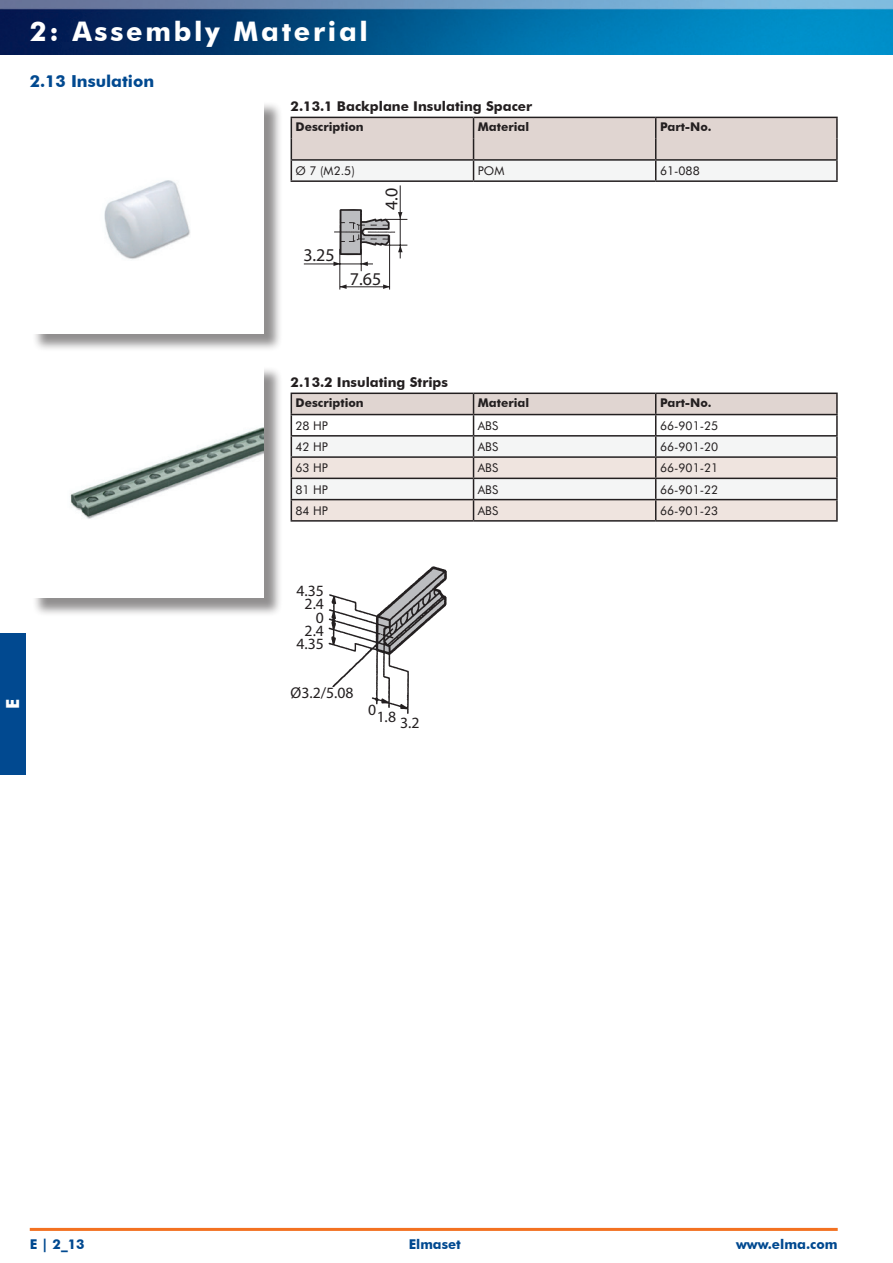
<style>
.page{position:relative;width:893px;height:1263px;background:#fff}
.page>*{position:absolute;margin:0;border:0;box-sizing:border-box;transform-origin:0 0}
.t1{font:700 27px "Futura BT";letter-spacing:.1em;color:#fff}
.t2{font:18px "Myriad Pro";color:#231f20}
.t3{font:700 18px "Futura BT";color:#fff}
._2_Titel_Assembly_Ma{font:700 16.5px "Futura BT";color:#014990}
.t4{font:15.75px/13.4px "Myriad Pro";color:#231f20;text-align:right}
._2__Untertitel_Assem{font:700 13.5px "Futura BT";color:#231f20}
.t5{font:700 13.5px "Futura BT";color:#014990}
.Tabelle{font:700 12px "Futura BT";color:#231f20}
.Part-no{font:12px "Futura BT";color:#231f20}
.Tabelle-2{font:12px "Futura BT";color:#231f20}
</style>
<div class="page">
<hr style="left:30px;top:1228px;width:808px;height:3px;background:#f37121">
<div style="left:0;top:634px;width:26px;height:141px;background:#014990"></div>
<img style="left:0;top:0;width:893px;height:54px">
<svg style="left:291px;top:117px;width:547px;height:63px"></svg>
<hr style="left:291px;top:180px;width:183px;height:2px;background:#231f20">
<hr style="left:474px;top:180px;width:182px;height:2px;background:#231f20">
<hr style="left:656px;top:180px;width:182px;height:2px;background:#231f20">
<svg style="left:291px;top:393px;width:547px;height:127px"></svg>
<hr style="left:836px;top:500px;width:2px;height:20px;background:#231f20">
<hr style="left:291px;top:520px;width:183px;height:2px;background:#231f20">
<hr style="left:474px;top:520px;width:182px;height:2px;background:#231f20">
<hr style="left:656px;top:520px;width:182px;height:2px;background:#231f20">
<hr style="left:339px;top:249px;width:1px;height:41px;background:#231f20">
<hr style="left:389px;top:235px;width:1px;height:55px;background:#231f20">
<hr style="left:304px;top:264px;width:69px;height:1px;background:#231f20">
<hr style="left:340px;top:286px;width:50px;height:1px;background:#231f20">
<hr style="left:400px;top:185px;width:1px;height:73px;background:#231f20">
<svg style="left:383px;top:284px;width:7px;height:5px"></svg>
<svg style="left:333px;top:209px;width:74px;height:62px"></svg>
<svg style="left:340px;top:284px;width:7px;height:5px"></svg>
<svg style="left:328px;top:566px;width:119px;height:148px"></svg>
<div style="left:32px;top:101px;width:251px;height:251px;background:#231f20;opacity:.5"></div>
<img style="left:32px;top:101px;width:232px;height:232px">
<div style="left:32px;top:366px;width:251px;height:251px;background:#231f20;opacity:.5"></div>
<img style="left:32px;top:366px;width:232px;height:232px">
<h1 class="t1" style="left:30px;top:15px;width:340px">2: Assembly Material</h1>
<p class="_2_Titel_Assembly_Ma" style="left:30px;top:71px;width:126px">2.13 Insulation</p>
<p class="_2__Untertitel_Assem" style="left:291px;top:98px;width:243px">2.13.1 Backplane Insulating Spacer</p>
<p class="Tabelle" style="left:296px;top:119px;width:70px">Description</p>
<p class="Tabelle" style="left:478px;top:119px;width:53px">Material</p>
<p class="Tabelle" style="left:660px;top:119px;width:53px">Part-No.</p>
<p class="Tabelle-2" style="left:296px;top:164px;width:61px">Ø 7 (M2.5)</p>
<p class="Tabelle-2" style="left:478px;top:164px;width:28px">POM</p>
<p class="Part-no" style="left:660px;top:164px;width:41px">61-088</p>
<p class="t2" style="left:303px;top:243px;width:33px">3.25</p>
<p class="t2" style="left:380px;top:210px;width:24px;rotate:-90deg">4.0</p>
<p class="t2" style="left:350px;top:268px;width:33px">7.65</p>
<h2 class="t3" style="left:2px;top:709px;width:12px;rotate:-90deg">E</h2>
<p class="_2__Untertitel_Assem" style="left:291px;top:374px;width:159px">2.13.2 Insulating Strips</p>
<p class="Tabelle" style="left:296px;top:395px;width:70px">Description</p>
<p class="Tabelle" style="left:478px;top:395px;width:53px">Material</p>
<p class="Tabelle" style="left:660px;top:395px;width:53px">Part-No.</p>
<p class="Tabelle-2" style="left:296px;top:418px;width:34px">28 HP</p>
<p class="Tabelle-2" style="left:478px;top:418px;width:22px">ABS</p>
<p class="Part-no" style="left:660px;top:418px;width:60px">66-901-25</p>
<p class="Tabelle-2" style="left:296px;top:439px;width:34px">42 HP</p>
<p class="Tabelle-2" style="left:478px;top:439px;width:22px">ABS</p>
<p class="Part-no" style="left:660px;top:439px;width:60px">66-901-20</p>
<p class="Tabelle-2" style="left:296px;top:461px;width:34px">63 HP</p>
<p class="Tabelle-2" style="left:478px;top:461px;width:22px">ABS</p>
<p class="Part-no" style="left:660px;top:461px;width:60px">66-901-21</p>
<p class="Tabelle-2" style="left:296px;top:482px;width:34px">81 HP</p>
<p class="Tabelle-2" style="left:478px;top:482px;width:22px">ABS</p>
<p class="Part-no" style="left:660px;top:482px;width:60px">66-901-22</p>
<p class="Tabelle-2" style="left:296px;top:503px;width:34px">84 HP</p>
<p class="Tabelle-2" style="left:478px;top:503px;width:22px">ABS</p>
<p class="Part-no" style="left:660px;top:503px;width:60px">66-901-23</p>
<p class="t4" style="left:297px;top:584px;width:29px">4.35<br>2.4<br>0<br>2.4<br>4.35</p>
<p class="t4" style="left:291px;top:686px;width:65px">Ø3.2/5.08</p>
<p class="t4" style="left:368px;top:710px;width:53px">01.8 3.2</p>
<p class="t5" style="left:30px;top:1236px;width:56px">E | 2_13</p>
<p class="t5" style="left:409px;top:1236px;width:54px">Elmaset</p>
<p class="t5" style="left:736px;top:1236px;width:103px">www.elma.com</p>
</div>
